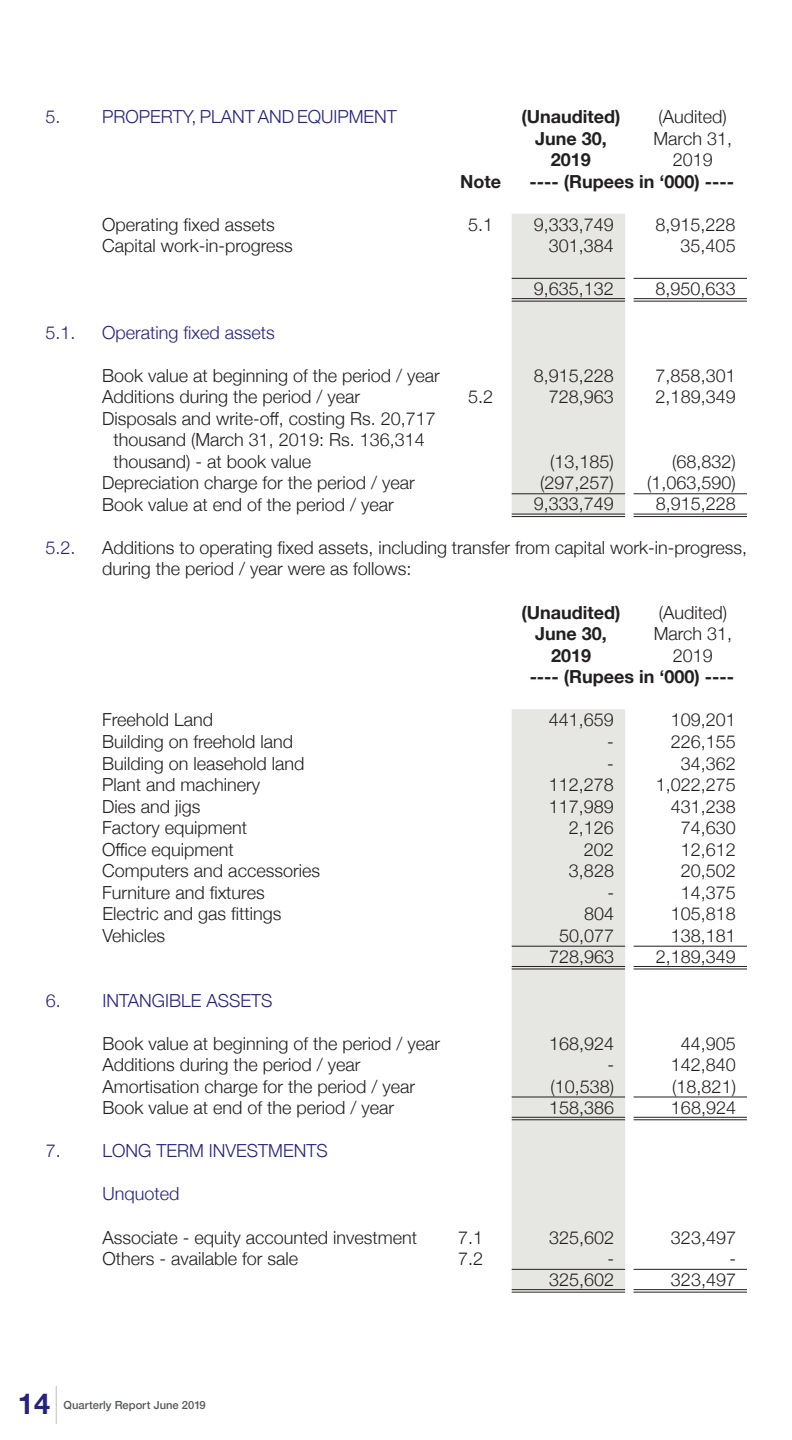
<style>
.page{position:relative;width:792px;height:1440px;background:#fff}
.page>*{position:absolute;margin:0;border:0;box-sizing:border-box;transform-origin:0 0}
.t1{font:700 28.8px "Helvetica Neue";color:#26237b}
.t2{font:300 18px/21.6px "Helvetica Neue";color:#231f20}
.t3{font:300 18px "Helvetica Neue";color:#26237b}
.t4{font:700 18px "Helvetica Neue";color:#231f20}
.t5{font:500 11.2px "Helvetica Neue";color:#57585a}
</style>
<div class="page">
<hr style="left:56px;top:1386px;width:1px;height:38px;background:#bcbdc0">
<svg style="left:512px;top:214px;width:113px;height:1077px;fill:#e6e6e2"></svg>
<hr style="left:512px;top:278px;width:113px;height:1px;background:#231f20">
<hr style="left:634px;top:278px;width:113px;height:1px;background:#231f20">
<hr style="left:512px;top:493px;width:113px;height:1px;background:#231f20">
<hr style="left:634px;top:493px;width:113px;height:1px;background:#231f20">
<hr style="left:512px;top:946px;width:113px;height:1px;background:#231f20">
<hr style="left:634px;top:946px;width:113px;height:1px;background:#231f20">
<hr style="left:512px;top:1097px;width:113px;height:1px;background:#231f20">
<hr style="left:634px;top:1097px;width:113px;height:1px;background:#231f20">
<hr style="left:512px;top:1269px;width:113px;height:1px;background:#231f20">
<hr style="left:634px;top:1269px;width:113px;height:1px;background:#231f20">
<hr style="left:512px;top:298px;width:113px;height:1px;background:#231f20">
<hr style="left:512px;top:301px;width:113px;height:1px;background:#231f20">
<hr style="left:634px;top:298px;width:113px;height:1px;background:#231f20">
<hr style="left:634px;top:301px;width:113px;height:1px;background:#231f20">
<hr style="left:512px;top:514px;width:113px;height:1px;background:#231f20">
<hr style="left:512px;top:516px;width:113px;height:1px;background:#231f20">
<hr style="left:634px;top:514px;width:113px;height:1px;background:#231f20">
<hr style="left:634px;top:516px;width:113px;height:1px;background:#231f20">
<hr style="left:512px;top:966px;width:113px;height:1px;background:#231f20">
<hr style="left:512px;top:969px;width:113px;height:1px;background:#231f20">
<hr style="left:634px;top:966px;width:113px;height:1px;background:#231f20">
<hr style="left:634px;top:969px;width:113px;height:1px;background:#231f20">
<hr style="left:512px;top:1117px;width:113px;height:1px;background:#231f20">
<hr style="left:512px;top:1119px;width:113px;height:1px;background:#231f20">
<hr style="left:634px;top:1117px;width:113px;height:1px;background:#231f20">
<hr style="left:634px;top:1119px;width:113px;height:1px;background:#231f20">
<hr style="left:512px;top:1289px;width:113px;height:1px;background:#231f20">
<hr style="left:512px;top:1292px;width:113px;height:1px;background:#231f20">
<hr style="left:634px;top:1289px;width:113px;height:1px;background:#231f20">
<hr style="left:634px;top:1292px;width:113px;height:1px;background:#231f20">
<p class="t3" style="left:45px;top:102px;width:353px">5. PROPERTY, PLANT AND EQUIPMENT</p>
<p class="t4" style="left:521px;top:103px;width:100px">(Unaudited)</p>
<p class="t2" style="left:659px;top:105px;width:70px">(Audited)</p>
<p class="t4" style="left:535px;top:124px;width:73px">June 30,</p>
<p class="t2" style="left:654px;top:127px;width:80px">March 31,</p>
<p class="t4" style="left:551px;top:146px;width:42px">2019</p>
<p class="t2" style="left:673px;top:148px;width:42px">2019</p>
<p class="t4" style="left:460px;top:167px;width:43px">Note</p>
<p class="t4" style="left:530px;top:167px;width:206px">---- (Rupees in ‘000) ----</p>
<p class="t2" style="left:102px;top:213px;width:174px">Operating fixed assets</p>
<p class="t2" style="left:468px;top:213px;width:27px">5.1</p>
<p class="t2" style="left:534px;top:213px;width:82px">9,333,749</p>
<p class="t2" style="left:656px;top:213px;width:82px">8,915,228</p>
<p class="t2" style="left:102px;top:234px;width:192px">Capital work-in-progress</p>
<p class="t2" style="left:549px;top:234px;width:67px">301,384</p>
<p class="t2" style="left:681px;top:234px;width:57px">35,405</p>
<p class="t2" style="left:534px;top:277px;width:82px">9,635,132</p>
<p class="t2" style="left:656px;top:277px;width:82px">8,950,633</p>
<p class="t3" style="left:45px;top:318px;width:32px">5.1.</p>
<p class="t3" style="left:102px;top:318px;width:174px">Operating fixed assets</p>
<p class="t2" style="left:102px;top:364px;width:339px">Book value at beginning of the period / year</p>
<p class="t2" style="left:534px;top:364px;width:82px">8,915,228</p>
<p class="t2" style="left:656px;top:364px;width:82px">7,858,301</p>
<p class="t2" style="left:102px;top:385px;width:260px">Additions during the period / year</p>
<p class="t2" style="left:468px;top:385px;width:27px">5.2</p>
<p class="t2" style="left:549px;top:385px;width:67px">728,963</p>
<p class="t2" style="left:656px;top:385px;width:82px">2,189,349</p>
<p class="t2" style="left:113px;top:407px;width:324px;text-indent:-11px">Disposals and write-off, costing Rs. 20,717 thousand (March 31, 2019: Rs. 136,314 thousand) - at book value</p>
<p class="t2" style="left:550px;top:450px;width:65px">(13,185)</p>
<p class="t2" style="left:672px;top:450px;width:65px">(68,832)</p>
<p class="t2" style="left:102px;top:471px;width:314px">Depreciation charge for the period / year</p>
<p class="t2" style="left:540px;top:471px;width:75px">(297,257)</p>
<p class="t2" style="left:647px;top:471px;width:90px">(1,063,590)</p>
<p class="t2" style="left:102px;top:493px;width:293px">Book value at end of the period / year</p>
<p class="t2" style="left:534px;top:492px;width:82px">9,333,749</p>
<p class="t2" style="left:656px;top:492px;width:82px">8,915,228</p>
<p class="t3" style="left:45px;top:533px;width:32px">5.2.</p>
<p class="t2" style="left:102px;top:536px;width:646px;line-height:21px">Additions to operating fixed assets, including transfer from capital work-in-progress, during the period / year were as follows:</p>
<p class="t4" style="left:522px;top:598px;width:100px">(Unaudited)</p>
<p class="t2" style="left:659px;top:600px;width:70px">(Audited)</p>
<p class="t4" style="left:535px;top:620px;width:73px">June 30,</p>
<p class="t2" style="left:654px;top:622px;width:80px">March 31,</p>
<p class="t4" style="left:551px;top:641px;width:42px">2019</p>
<p class="t2" style="left:673px;top:644px;width:42px">2019</p>
<p class="t4" style="left:530px;top:663px;width:206px">---- (Rupees in ‘000) ----</p>
<p class="t2" style="left:102px;top:708px;width:113px">Freehold Land</p>
<p class="t2" style="left:549px;top:708px;width:67px">441,659</p>
<p class="t2" style="left:671px;top:708px;width:67px">109,201</p>
<p class="t2" style="left:102px;top:730px;width:193px">Building on freehold land</p>
<p class="t2" style="left:607px;top:730px;width:8px">-</p>
<p class="t2" style="left:671px;top:730px;width:67px">226,155</p>
<p class="t2" style="left:102px;top:751px;width:204px">Building on leasehold land</p>
<p class="t2" style="left:607px;top:751px;width:8px">-</p>
<p class="t2" style="left:681px;top:751px;width:57px">34,362</p>
<p class="t2" style="left:102px;top:773px;width:160px">Plant and machinery</p>
<p class="t2" style="left:549px;top:773px;width:67px">112,278</p>
<p class="t2" style="left:656px;top:773px;width:82px">1,022,275</p>
<p class="t2" style="left:102px;top:794px;width:100px">Dies and jigs</p>
<p class="t2" style="left:549px;top:794px;width:67px">117,989</p>
<p class="t2" style="left:671px;top:794px;width:67px">431,238</p>
<p class="t2" style="left:102px;top:816px;width:147px">Factory equipment</p>
<p class="t2" style="left:569px;top:816px;width:47px">2,126</p>
<p class="t2" style="left:681px;top:816px;width:57px">74,630</p>
<p class="t2" style="left:102px;top:838px;width:133px">Office equipment</p>
<p class="t2" style="left:584px;top:838px;width:32px">202</p>
<p class="t2" style="left:681px;top:838px;width:57px">12,612</p>
<p class="t2" style="left:102px;top:859px;width:219px">Computers and accessories</p>
<p class="t2" style="left:569px;top:859px;width:47px">3,828</p>
<p class="t2" style="left:681px;top:859px;width:57px">20,502</p>
<p class="t2" style="left:102px;top:881px;width:164px">Furniture and fixtures</p>
<p class="t2" style="left:607px;top:881px;width:8px">-</p>
<p class="t2" style="left:681px;top:881px;width:57px">14,375</p>
<p class="t2" style="left:102px;top:902px;width:181px">Electric and gas fittings</p>
<p class="t2" style="left:584px;top:902px;width:32px">804</p>
<p class="t2" style="left:671px;top:902px;width:67px">105,818</p>
<p class="t2" style="left:102px;top:924px;width:64px">Vehicles</p>
<p class="t2" style="left:559px;top:924px;width:57px">50,077</p>
<p class="t2" style="left:671px;top:924px;width:67px">138,181</p>
<p class="t2" style="left:549px;top:945px;width:67px">728,963</p>
<p class="t2" style="left:656px;top:945px;width:82px">2,189,349</p>
<p class="t3" style="left:46px;top:986px;width:228px">6. INTANGIBLE ASSETS</p>
<p class="t2" style="left:102px;top:1031px;width:339px">Book value at beginning of the period / year</p>
<p class="t2" style="left:549px;top:1031px;width:67px">168,924</p>
<p class="t2" style="left:681px;top:1031px;width:57px">44,905</p>
<p class="t2" style="left:102px;top:1053px;width:260px">Additions during the period / year</p>
<p class="t2" style="left:607px;top:1053px;width:8px">-</p>
<p class="t2" style="left:671px;top:1053px;width:67px">142,840</p>
<p class="t2" style="left:102px;top:1074px;width:314px">Amortisation charge for the period / year</p>
<p class="t2" style="left:550px;top:1074px;width:65px">(10,538)</p>
<p class="t2" style="left:672px;top:1074px;width:65px">(18,821)</p>
<p class="t2" style="left:102px;top:1096px;width:293px">Book value at end of the period / year</p>
<p class="t2" style="left:549px;top:1095px;width:67px">158,386</p>
<p class="t2" style="left:671px;top:1095px;width:67px">168,924</p>
<p class="t3" style="left:46px;top:1136px;width:284px">7. LONG TERM INVESTMENTS</p>
<p class="t3" style="left:102px;top:1179px;width:79px">Unquoted</p>
<p class="t2" style="left:102px;top:1225px;width:316px">Associate - equity accounted investment</p>
<p class="t2" style="left:458px;top:1225px;width:27px">7.1</p>
<p class="t2" style="left:549px;top:1225px;width:67px">325,602</p>
<p class="t2" style="left:671px;top:1225px;width:67px">323,497</p>
<p class="t2" style="left:102px;top:1247px;width:197px">Others - available for sale</p>
<p class="t2" style="left:458px;top:1247px;width:27px">7.2</p>
<p class="t2" style="left:607px;top:1247px;width:8px">-</p>
<p class="t2" style="left:729px;top:1247px;width:8px">-</p>
<p class="t2" style="left:549px;top:1268px;width:67px">325,602</p>
<p class="t2" style="left:671px;top:1268px;width:67px">323,497</p>
<h1 class="t1" style="left:18px;top:1382px;width:34px">14</h1>
<p class="t5" style="left:64px;top:1396px;width:144px">Quarterly Report June 2019</p>
</div>
